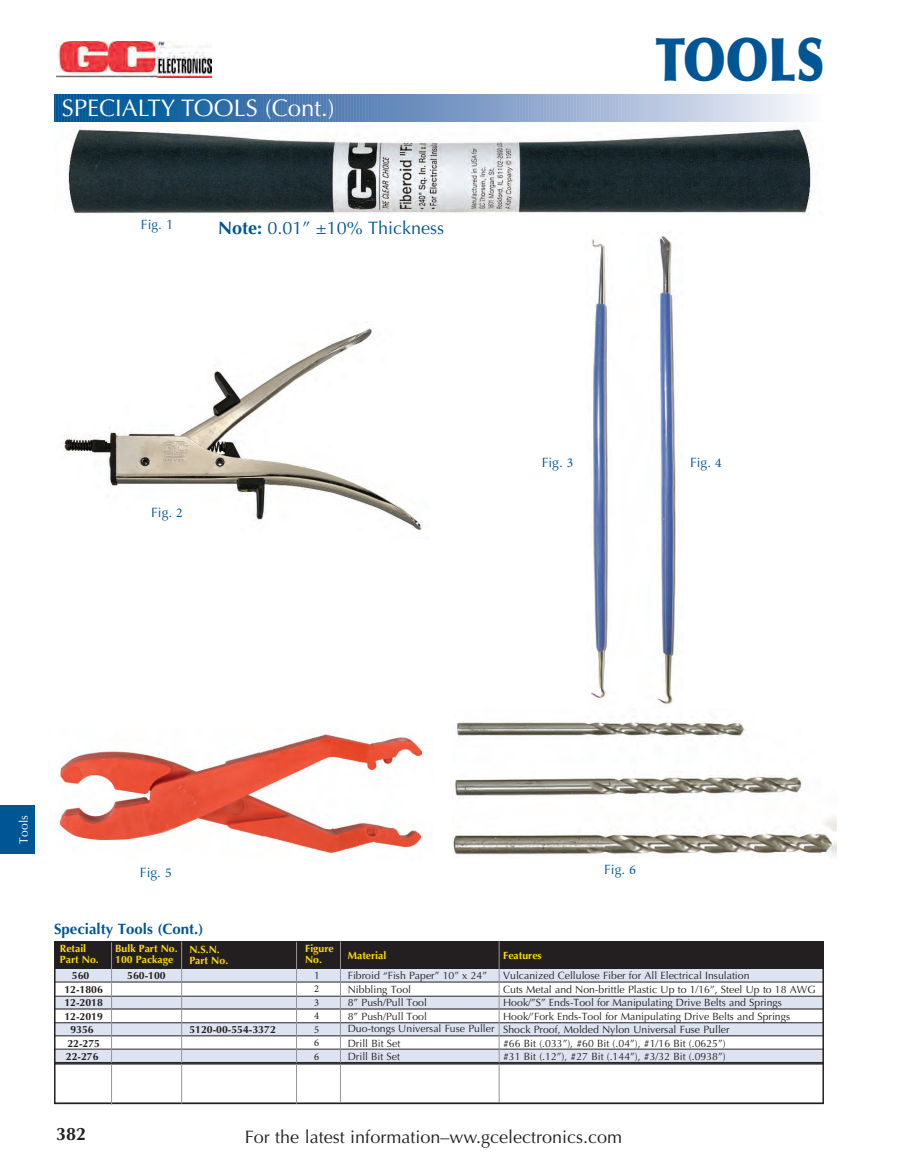
<style>
.page{position:relative;width:905px;height:1175px;background:#fff}
.page>*{position:absolute;margin:0;border:0;box-sizing:border-box;transform-origin:0 0}
.t1{font:900 60px "Optima";color:#005595;scale:.8 1}
.t2{font:24px "Optima";color:#fff}
.t3{font:18px "Optima";color:#231f20}
.t4{font:18px "Optima";color:#005595}
.t5{font:700 18px "Optima";color:#231f20}
.t6{font:700 15px "Optima";color:#005595}
.t7{font:13.5px "Optima";color:#005595}
.t8{font:12.15px "Optima";color:#fff}
.t9{font:10.5px/13.5px "Optima";color:#231f20}
.t10{font:700 10.5px/10.5px "Optima";color:#ffdc01}
.t11{font:700 10.5px/13.5px "Optima";color:#231f20;text-align:center}
.t12{font:10.5px/13.5px "Minion Pro";color:#231f20;text-align:justify}
.s1{font-weight:700}
.s2{font-family:"Minion Pro"}
</style>
<div class="page">
<img style="left:57px;top:41px;width:155px;height:36px">
<svg style="left:54px;top:94px;width:751px;height:27px;background:#7198c3"></svg>
<div style="left:0;top:805px;width:35px;height:48px;background:#005595"></div>
<div style="left:54px;top:966px;width:770px;height:15px;background:#dde3f0"></div>
<div style="left:54px;top:997px;width:770px;height:12px;background:#dde3f0"></div>
<div style="left:54px;top:1023px;width:770px;height:12px;background:#dde3f0"></div>
<div style="left:54px;top:1050px;width:770px;height:12px;background:#dde3f0"></div>
<div style="left:54px;top:941px;width:770px;height:27px;background:#231f20"></div>
<hr style="left:54px;top:981px;width:769px;height:1px;background:#231f20">
<hr style="left:54px;top:995px;width:769px;height:1px;background:#231f20">
<hr style="left:54px;top:1008px;width:769px;height:1px;background:#231f20">
<hr style="left:54px;top:1022px;width:769px;height:1px;background:#231f20">
<hr style="left:54px;top:1035px;width:769px;height:1px;background:#231f20">
<hr style="left:54px;top:1048px;width:769px;height:1px;background:#231f20">
<hr style="left:54px;top:1063px;width:769px;height:1px;background:#231f20">
<div style="left:54px;top:941px;width:770px;height:163px;border:2px solid #231f20"></div>
<hr style="left:498px;top:941px;width:1px;height:161px;background:#939598">
<hr style="left:111px;top:942px;width:1px;height:162px;background:#939598">
<hr style="left:181px;top:941px;width:1px;height:162px;background:#939598">
<img style="left:66px;top:126px;width:746px;height:88px">
<img style="left:61px;top:328px;width:362px;height:202px">
<img style="left:590px;top:234px;width:86px;height:472px">
<img style="left:59px;top:733px;width:364px;height:121px">
<img style="left:453px;top:721px;width:383px;height:135px">
<hr style="left:340px;top:941px;width:1px;height:161px;background:#939598">
<hr style="left:296px;top:942px;width:1px;height:161px;background:#939598">
<hr style="left:54px;top:1062px;width:769px;height:1px;background:#231f20">
<h2 class="t2" style="left:62px;top:98px;width:274px">SPECIALTY TOOLS (Cont.)</h2>
<p class="t7" style="left:141px;top:219px;width:34px">Fig. 1</p>
<h3 class="t4" style="left:218px;top:221px;width:227px"><span class="s1">Note:</span> 0.01” ±10% Thickness</h3>
<p class="t7" style="left:151px;top:507px;width:33px">Fig. <span class="s2">2</span></p>
<h1 class="t1" style="left:656px;top:35px;width:212px">TOOLS</h1>
<p class="t7" style="left:541px;top:456px;width:33px">Fig. <span class="s2">3</span></p>
<p class="t7" style="left:690px;top:457px;width:33px">Fig. <span class="s2">4</span></p>
<p class="t8" style="left:19px;top:843px;width:30px;rotate:-90deg">Tools</p>
<p class="t7" style="left:140px;top:866px;width:33px">Fig. <span class="s2">5</span></p>
<p class="t7" style="left:604px;top:863px;width:33px">Fig. <span class="s2">6</span></p>
<h3 class="t6" style="left:54px;top:923px;width:151px">Specialty Tools (Cont.)</h3>
<p class="t11" style="left:64px;top:969px;width:40px">560<br>12-1806<br>12-2018<br>12-2019<br>9356<br>22-275<br>22-276</p>
<p class="t9" style="left:348px;top:969px;width:141px">Fibroid “Fish Paper” 10” x 24”<br>Nibbling Tool</p>
<p class="t10" style="left:115px;top:944px;width:64px">Bulk Part No.<br>100 Package</p>
<p class="t10" style="left:305px;top:944px;width:30px">Figure<br>No.</p>
<p class="t10" style="left:60px;top:944px;width:40px">Retail<br>Part No.</p>
<p class="t10" style="left:189px;top:945px;width:40px">N.S.N.<br>Part No.</p>
<p class="t10" style="left:348px;top:951px;width:40px">Material</p>
<p class="t10" style="left:503px;top:950px;width:40px">Features</p>
<p class="t9" style="left:503px;top:969px;width:314px">Vulcanized Cellulose Fiber for All Electrical Insulation<br>Cuts Metal and Non-brittle Plastic Up to 1/16”, Steel Up to 18 AWG Hook/”S” Ends-Tool for Manipulating Drive Belts and Springs Hook/’Fork Ends-Tool for Manipulating Drive Belts and Springs Shock Proof, Molded Nylon Universal Fuse Puller<br>#66 Bit (.033”), #60 Bit (.04”), #1/16 Bit (.0625”)<br>#31 Bit (.12”), #27 Bit (.144”), #3/32 Bit (.0938”)</p>
<p class="t9" style="left:314px;top:969px;width:7px">1</p>
<p class="t12" style="left:314px;top:982px;width:7px">2<br>3<br>4<br>5<br>6<br>6</p>
<p class="t11" style="left:127px;top:969px;width:40px">560-100</p>
<p class="t9" style="left:348px;top:996px;width:81px">8” Push/Pull Tool</p>
<p class="t9" style="left:348px;top:1022px;width:148px">Duo-tongs Universal Fuse Puller</p>
<p class="t9" style="left:348px;top:1050px;width:54px">Drill Bit Set</p>
<p class="t9" style="left:348px;top:1010px;width:81px">8” Push/Pull Tool</p>
<p class="t11" style="left:189px;top:1023px;width:88px">5120-00-554-3372</p>
<p class="t9" style="left:348px;top:1037px;width:54px">Drill Bit Set</p>
<h3 class="t5" style="left:56px;top:1126px;width:32px">382</h3>
<h3 class="t3" style="left:245px;top:1129px;width:379px">For the latest information–ww.gcelectronics.com</h3>
</div>
